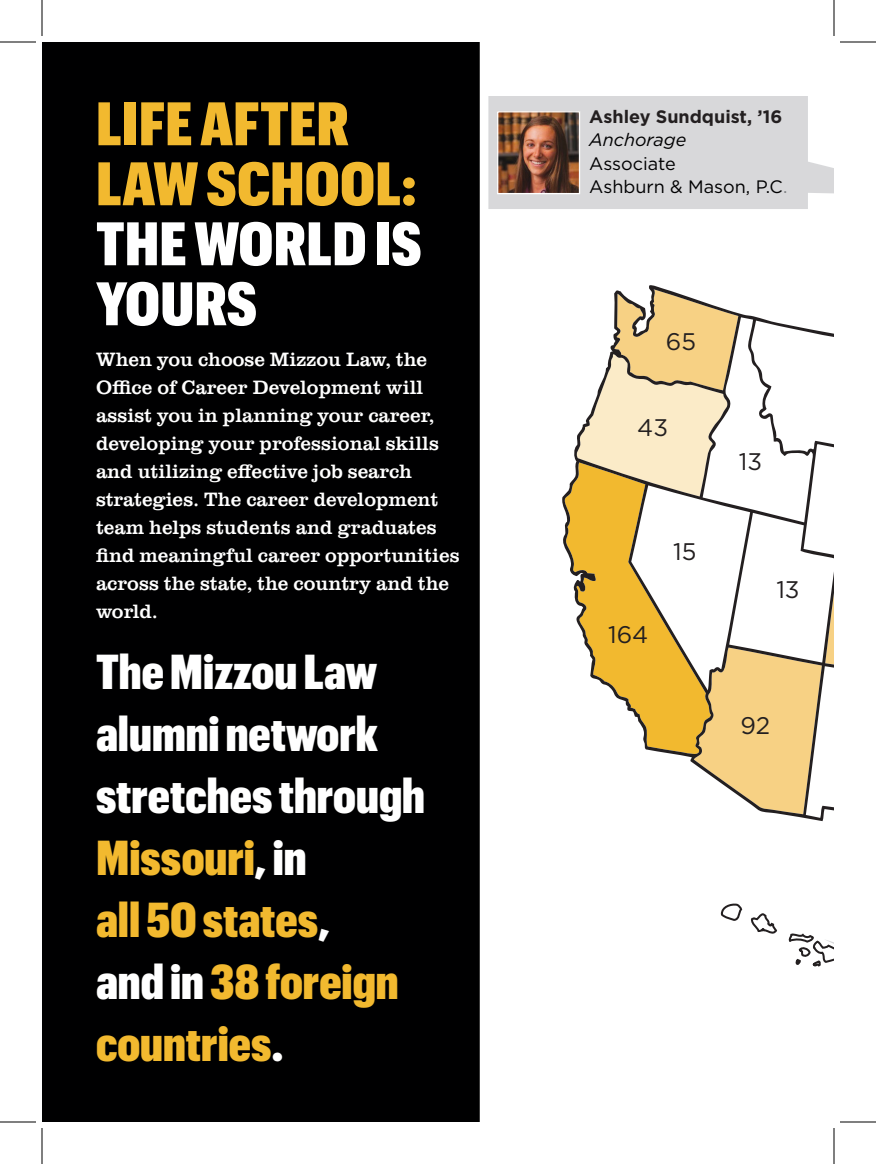
<style>
.page{position:relative;width:876px;height:1164px;background:#fff}
.page>*{position:absolute;margin:0;border:0;box-sizing:border-box;transform-origin:0 0}
.t1{font:900 60px/60px "Graphik Cond";color:#f2b92f}
.t2{font:900 48px/62px "Graphik Cond";color:#fff}
.t3{font:24px "Gotham";color:#231f20}
.t4{font:20px/28px "Clarendon URW";color:#fff}
.t5{font:18px "Gotham";color:#000001}
.t6{font:700 18px "Gotham";color:#231f20}
.t7{font:italic 18px "Gotham";color:#000001}
.s1{color:#fff}
.s2{color:#f2b92f}
.s3{color:#808285}
</style>
<div class="page">
<svg style="left:488px;top:96px;width:346px;height:113px;background:#dadadc"></svg>
<img style="left:499px;top:113px;width:79px;height:79px">
<div style="left:497px;top:111px;width:83px;height:83px;border:1px solid #fff"></div>
<div style="left:42px;top:42px;width:438px;height:1080px;background:#000001"></div>
<svg style="left:562px;top:285px;width:272px;height:537px"></svg>
<svg style="left:720px;top:903px;width:23px;height:18px"></svg>
<svg style="left:750px;top:913px;width:27px;height:21px"></svg>
<svg style="left:788px;top:933px;width:46px;height:34px"></svg>
<hr style="left:0;top:42px;width:36px;height:1px;background:#000">
<hr style="left:840px;top:42px;width:36px;height:1px;background:#000">
<hr style="left:0;top:1122px;width:36px;height:1px;background:#000">
<hr style="left:840px;top:1122px;width:36px;height:1px;background:#000">
<hr style="left:42px;top:0;width:1px;height:36px;background:#000">
<hr style="left:42px;top:1128px;width:1px;height:36px;background:#000">
<hr style="left:834px;top:0;width:1px;height:36px;background:#000">
<hr style="left:834px;top:1128px;width:1px;height:36px;background:#000">
<p class="t1" style="left:96px;top:89px;width:327px">LIFE AFTER<br>LAW SCHOOL:<br><span class="s1">THE WORLD IS<br>YOURS</span></p>
<p class="t4" style="left:96px;top:346px;width:365px">When you choose Mizzou Law, the<br>Office of Career Development will assist you in planning your career, developing your professional skills and utilizing effective job search strategies. The career development team helps students and graduates find meaningful career opportunities across the state, the country and the world.</p>
<p class="t2" style="left:96px;top:636px;width:331px">The Mizzou Law alumni network stretches through<br><span class="s2">Missouri</span>, in<br><span class="s2">all 50 states</span>,<br>and in <span class="s2">38 foreign countries</span>.</p>
<p class="t6" style="left:589px;top:104px;width:195px">Ashley Sundquist, ’16</p>
<p class="t7" style="left:589px;top:128px;width:99px">Anchorage</p>
<p class="t5" style="left:589px;top:152px;width:88px">Associate</p>
<p class="t5" style="left:589px;top:176px;width:200px">Ashburn &amp; Mason, P.C<span class="s3">.</span></p>
<p class="t3" style="left:666px;top:326px;width:32px">65</p>
<p class="t3" style="left:637px;top:412px;width:32px">43</p>
<p class="t3" style="left:608px;top:619px;width:42px">164</p>
<p class="t3" style="left:673px;top:537px;width:25px">15</p>
<p class="t3" style="left:739px;top:446px;width:25px">13</p>
<p class="t3" style="left:776px;top:574px;width:25px">13</p>
<p class="t3" style="left:741px;top:710px;width:31px">92</p>
</div>
